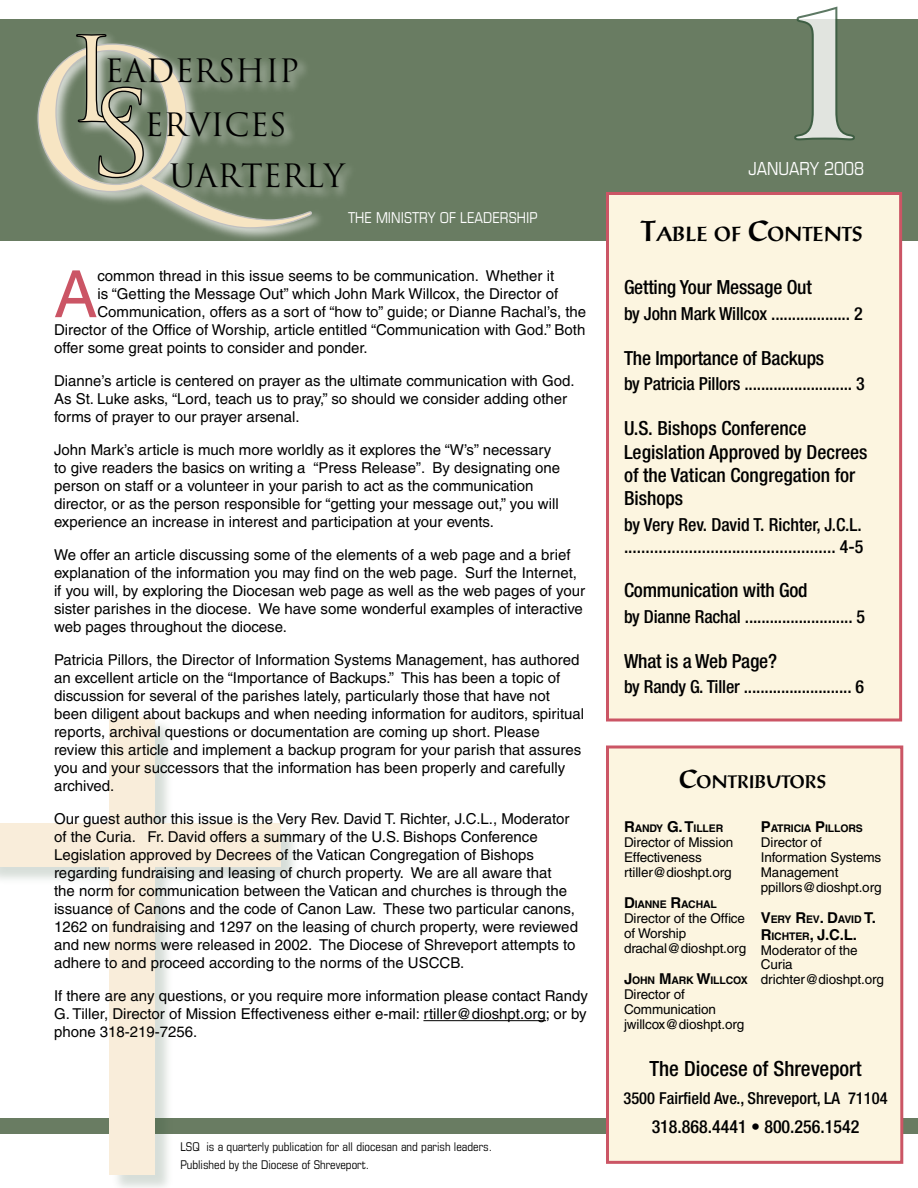
<style>
.page{position:relative;width:918px;height:1188px;background:#fff}
.page>*{position:absolute;margin:0;border:0;box-sizing:border-box;transform-origin:0 0}
.t1{font:700 203.7px "Americana";color:#fff}
.t2{font:65.1px "Helvetica";color:#cb5565}
.t3{font:31.35px/54.6px "Trajan";color:#000}
.t4{font:500 condensed 21px "Helvetica Neue";color:#000}
.t5{font:500 19.95px "Post Antiqua BE";letter-spacing:.02em;color:#000}
.t6{font:500 condensed 19.5px/23.4px "Helvetica Neue";letter-spacing:-.005em;color:#000}
.t7{font:500 condensed 18px/21.6px "Helvetica Neue";letter-spacing:-.01em;color:#000}
.t8{font:condensed 18px "Eurostile";color:#fff}
.t9{font:500 17.85px "Post Antiqua BE";letter-spacing:.03em;color:#000}
.t10{font:500 condensed 16.5px "Helvetica Neue";color:#000}
.t11{font:15px/18px "Helvetica";color:#000}
.t12{font:condensed 15px "Eurostile";color:#fff}
.t13{font:700 15px "Helvetica";color:#000}
.t14{font:13.5px/14.9px "Helvetica";letter-spacing:-.01em;color:#000}
.t15{font:condensed 12px/18px "Eurostile";color:#000}
.t16{font:700 10.5px "Helvetica";letter-spacing:-.015em;color:#000}
.s1{font-size:28.5px}
.s2{font-size:25.5px}
.s3{font-size:15px}
.s4{font-size:10.5px}
</style>
<div class="page">
<div style="left:0;top:1118px;width:918px;height:15px;background:#697c62"></div>
<div style="left:0;top:718px;width:300px;height:470px;background:#34573c;opacity:.2"></div>
<div style="left:109px;top:717px;width:46px;height:457px;background:#f9edda"></div>
<div style="left:0;top:824px;width:281px;height:43px;background:#f9edda"></div>
<div style="left:0;top:19px;width:918px;height:221px;background:#697c62"></div>
<div style="left:34px;top:29px;width:324px;height:214px;background:#fff;opacity:.75"></div>
<svg style="left:38px;top:43px;width:275px;height:186px"></svg>
<svg style="left:75px;top:34px;width:69px;height:145px"></svg>
<div style="left:608px;top:194px;width:293px;height:526px;background:#fcf5e0"></div>
<div style="left:606px;top:192px;width:296px;height:530px;border:3px solid #cb5565"></div>
<hr style="left:423px;top:1020px;width:123px;height:1px;background:#000">
<div style="left:608px;top:747px;width:294px;height:415px;background:#fcf5e0"></div>
<div style="left:606px;top:746px;width:297px;height:418px;border:3px solid #cb5565"></div>
<svg style="left:794px;top:6px;width:61px;height:135px"></svg>
<h3 class="t3" style="left:145px;top:43px;width:156px;text-indent:-40px">EADERSHIP<br>ERVICES</h3>
<h3 class="t3" style="left:169px;top:149px;width:177px">UARTERLY</h3>
<p class="t12" style="left:348px;top:209px;width:191px">THE MINISTRY OF LEADERSHIP</p>
<h2 class="t2" style="left:54px;top:257px;width:45px">A</h2>
<p class="t11" style="left:97px;top:267px;width:458px">common thread in this issue seems to be communication. Whether it</p>
<p class="t11" style="left:97px;top:285px;width:462px">is “Getting the Message Out” which John Mark Willcox, the Director of</p>
<p class="t11" style="left:97px;top:303px;width:490px">Communication, offers as a sort of “how to” guide; or Dianne Rachal’s, the</p>
<p class="t11" style="left:54px;top:321px;width:533px">Director of the Office of Worship, article entitled “Communication with God.” Both</p>
<p class="t11" style="left:54px;top:339px;width:315px">offer some great points to consider and ponder.</p>
<p class="t11" style="left:54px;top:372px;width:522px">Dianne’s article is centered on prayer as the ultimate communication with God.<br>As St. Luke asks, “Lord, teach us to pray,” so should we consider adding other forms of prayer to our prayer arsenal.</p>
<p class="t11" style="left:54px;top:441px;width:508px">John Mark’s article is much more worldly as it explores the “W’s” necessary to give readers the basics on writing a “Press Release”. By designating one person on staff or a volunteer in your parish to act as the communication director, or as the person responsible for “getting your message out,” you will experience an increase in interest and participation at your events.</p>
<p class="t11" style="left:54px;top:546px;width:533px">We offer an article discussing some of the elements of a web page and a brief explanation of the information you may find on the web page. Surf the Internet, if you will, by exploring the Diocesan web page as well as the web pages of your sister parishes in the diocese. We have some wonderful examples of interactive web pages throughout the diocese.</p>
<p class="t11" style="left:54px;top:651px;width:532px">Patricia Pillors, the Director of Information Systems Management, has authored an excellent article on the “Importance of Backups.” This has been a topic of discussion for several of the parishes lately, particularly those that have not been diligent about backups and when needing information for auditors, spiritual reports, archival questions or documentation are coming up short. Please review this article and implement a backup program for your parish that assures you and your successors that the information has been properly and carefully archived.</p>
<p class="t11" style="left:54px;top:810px;width:526px">Our guest author this issue is the Very Rev. David T. Richter, J.C.L., Moderator of the Curia. Fr. David offers a summary of the U.S. Bishops Conference Legislation approved by Decrees of the Vatican Congregation of Bishops regarding fundraising and leasing of church property. We are all aware that<br>the norm for communication between the Vatican and churches is through the issuance of Canons and the code of Canon Law. These two particular canons, 1262 on fundraising and 1297 on the leasing of church property, were reviewed and new norms were released in 2002. The Diocese of Shreveport attempts to adhere to and proceed according to the norms of the USCCB.</p>
<p class="t11" style="left:54px;top:987px;width:536px;text-align:justify">If there are any questions, or you require more information please contact Randy G. Tiller, Director of Mission Effectiveness either e-mail: rtiller@dioshpt.org; or by phone 318-219-7256.</p>
<p class="t15" style="left:180px;top:1138px;width:313px">LSQ is a quarterly publication for all diocesan and parish leaders.<br>Published by the Diocese of Shreveport.</p>
<h1 class="t1" style="left:759px;top:-45px;width:134px">1</h1>
<p class="t8" style="left:748px;top:158px;width:117px">JANUARY 2008</p>
<h3 class="t5" style="left:641px;top:222px;width:223px"><span class="s1">T</span>ABLE OF <span class="s1">C</span>ONTENTS</h3>
<h3 class="t6" style="left:624px;top:275px;width:189px">Getting Your Message Out</h3>
<p class="t7" style="left:624px;top:302px;width:240px">by John Mark Willcox ................... 2</p>
<h3 class="t6" style="left:624px;top:346px;width:202px">The Importance of Backups</h3>
<p class="t7" style="left:624px;top:373px;width:242px">by Patricia Pillors .......................... 3</p>
<h3 class="t6" style="left:624px;top:416px;width:245px">U.S. Bishops Conference<br>Legislation Approved by Decrees of the Vatican Congregation for<br>Bishops</h3>
<p class="t7" style="left:624px;top:514px;width:241px">by Very Rev. David T. Richter, J.C.L. ................................................. 4-5</p>
<h3 class="t6" style="left:624px;top:579px;width:185px">Communication with God</h3>
<p class="t7" style="left:624px;top:606px;width:243px">by Dianne Rachal .......................... 5</p>
<h3 class="t6" style="left:624px;top:649px;width:155px">What is a Web Page?</h3>
<p class="t7" style="left:624px;top:676px;width:242px">by Randy G. Tiller .......................... 6</p>
<p class="t9" style="left:679px;top:772px;width:149px"><span class="s2">C</span>ONTRIBUTORS</p>
<p class="t16" style="left:624px;top:822px;width:100px"><span class="s3">R</span>ANDY <span class="s3">G. T</span>ILLER</p>
<p class="t14" style="left:624px;top:835px;width:111px">Director of Mission<br>Effectiveness rtiller@dioshpt.org</p>
<p class="t16" style="left:624px;top:898px;width:95px"><span class="s3">D</span>IANNE <span class="s3">R</span>ACHAL</p>
<p class="t14" style="left:624px;top:911px;width:124px">Director of the Office of Worship drachal@dioshpt.org</p>
<p class="t16" style="left:624px;top:974px;width:125px"><span class="s3">J</span>OHN <span class="s3">M</span>ARK <span class="s3">W</span>ILLCOX</p>
<p class="t14" style="left:624px;top:987px;width:122px">Director of<br>Communication jwillcox@dioshpt.org</p>
<p class="t16" style="left:761px;top:822px;width:104px"><span class="s3">P</span>ATRICIA <span class="s3">P</span>ILLORS</p>
<p class="t14" style="left:761px;top:835px;width:122px">Director of<br>Information Systems<br>Management ppillors@dioshpt.org</p>
<p class="t16" style="left:761px;top:913px;width:117px"><span class="s3">V</span>ERY <span class="s3">R</span>EV<span class="s3">. D</span>AVID <span class="s3">T.</span></p>
<p class="t13" style="left:761px;top:925px;width:98px">R<span class="s4">ICHTER</span>, J.C.L.</p>
<p class="t14" style="left:761px;top:942px;width:125px">Moderator of the<br>Curia drichter@dioshpt.org</p>
<h3 class="t4" style="left:649px;top:1056px;width:214px">The Diocese of Shreveport</h3>
<p class="t10" style="left:623px;top:1089px;width:266px">3500 Fairfield Ave., Shreveport, LA 71104</p>
<p class="t7" style="left:652px;top:1115px;width:209px">318.868.4441 • 800.256.1542</p>
</div>
